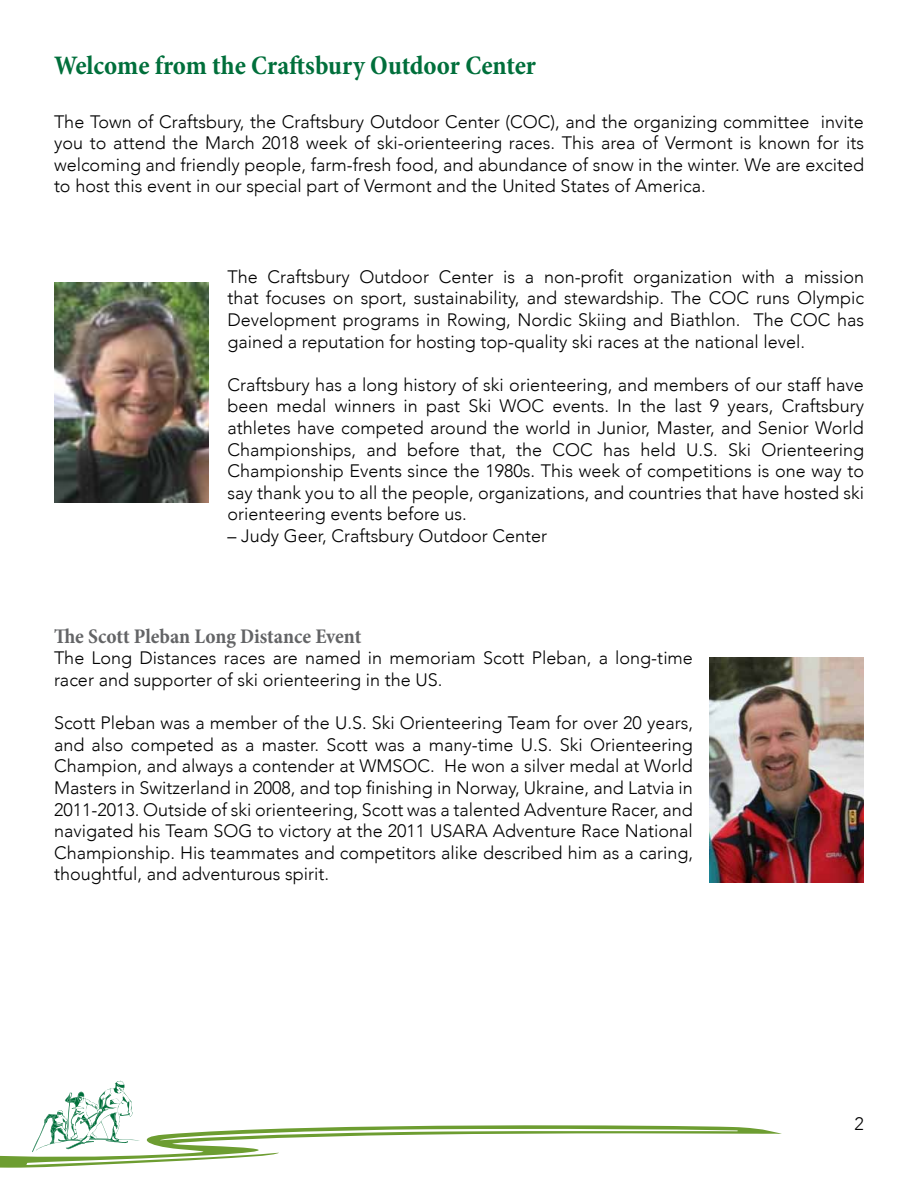
<style>
.page{position:relative;width:918px;height:1188px;background:#fff}
.page>*{position:absolute;margin:0;border:0;box-sizing:border-box;transform-origin:0 0}
.t1{font:700 condensed 27px "Minion Pro";color:#006f3b}
.t2{font:700 condensed 21px "Minion Pro";letter-spacing:-.005em;color:#636466}
.t3{font:300 18px/21.6px "Avenir";color:#000;text-align:justify}
</style>
<div class="page">
<svg style="left:0;top:1081px;width:782px;height:87px"></svg>
<img style="left:709px;top:657px;width:155px;height:225px">
<img style="left:54px;top:282px;width:155px;height:221px">
<h1 class="t1" style="left:54px;top:46px;width:484px">Welcome from the Craftsbury Outdoor Center</h1>
<p class="t3" style="left:54px;top:111px;width:812px">The Town of Craftsbury, the Craftsbury Outdoor Center (COC), and the organizing committee invite you to attend the March 2018 week of ski-orienteering races. This area of Vermont is known for its welcoming and friendly people, farm-fresh food, and abundance of snow in the winter. We are excited to host this event in our special part of Vermont and the United States of America.</p>
<p class="t3" style="left:227px;top:266px;width:638px">The Craftsbury Outdoor Center is a non-profit organization with a mission that focuses on sport, sustainability, and stewardship. The COC runs Olympic Development programs in Rowing, Nordic Skiing and Biathlon. The COC has gained a reputation for hosting top-quality ski races at the national level.</p>
<p class="t3" style="left:227px;top:374px;width:638px">Craftsbury has a long history of ski orienteering, and members of our staff have been medal winners in past Ski WOC events. In the last 9 years, Craftsbury athletes have competed around the world in Junior, Master, and Senior World Championships, and before that, the COC has held U.S. Ski Orienteering Championship Events since the 1980s. This week of competitions is one way to say thank you to all the people, organizations, and countries that have hosted ski orienteering events before us.</p>
<p class="t3" style="left:227px;top:525px;width:321px">– Judy Geer, Craftsbury Outdoor Center</p>
<p class="t2" style="left:54px;top:622px;width:309px">The Scott Pleban Long Distance Event</p>
<p class="t3" style="left:54px;top:648px;width:640px">The Long Distances races are named in memoriam Scott Pleban, a long-time racer and supporter of ski orienteering in the US.</p>
<p class="t3" style="left:54px;top:712px;width:641px">Scott Pleban was a member of the U.S. Ski Orienteering Team for over 20 years, and also competed as a master. Scott was a many-time U.S. Ski Orienteering Champion, and always a contender at WMSOC. He won a silver medal at World Masters in Switzerland in 2008, and top finishing in Norway, Ukraine, and Latvia in 2011-2013. Outside of ski orienteering, Scott was a talented Adventure Racer, and navigated his Team SOG to victory at the 2011 USARA Adventure Race National Championship. His teammates and competitors alike described him as a caring, thoughtful, and adventurous spirit.</p>
<p class="t3" style="left:855px;top:1113px;width:11px">2</p>
</div>
